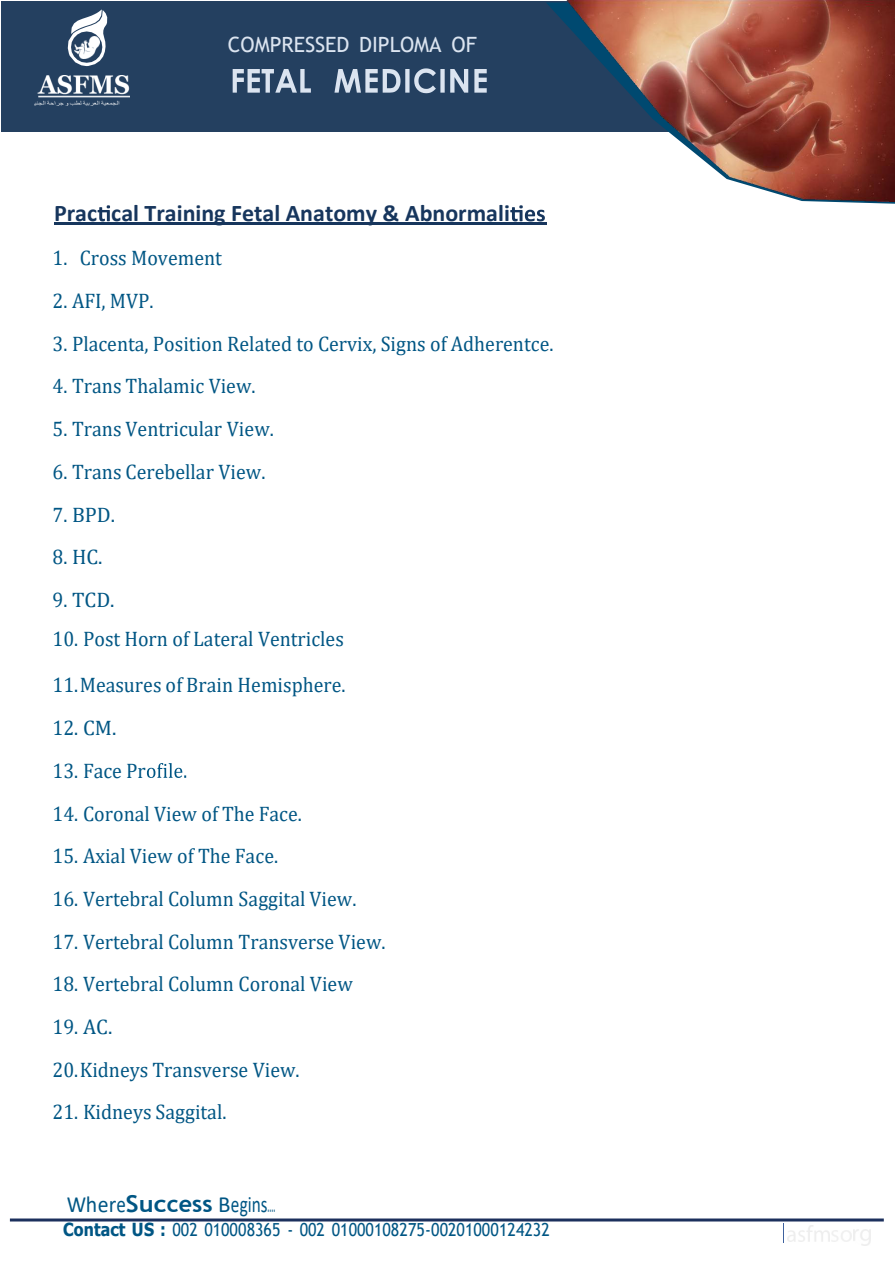
<style>
.page{position:relative;width:895px;height:1264px;background:#fff}
.page>*{position:absolute;margin:0;border:0;box-sizing:border-box;transform-origin:0 0}
.t1{font:700 24px "Calibri";color:#17365d}
.t2{font:23.25px "Calibri";letter-spacing:.005em;color:#005684;scale:.94 1}
.t3{font:21px/42.8px "Cambria";color:#005684;scale:.93 1}
.t4{font:21px "Trebuchet MS";color:#dbe4f0}
.t5{font:18px "Trebuchet MS";letter-spacing:.005em;color:#005684;scale:.89 1}
.s1{font-family:"Trebuchet MS";font-weight:700}
.s2{font-family:"Tahoma";font-weight:700}
</style>
<div class="page">
<svg style="left:783px;top:1224px;width:1px;height:19px"></svg>
<div style="left:10px;top:1218px;width:873px;height:3px;border:2px solid #1c305d"></div>
<div style="left:1px;top:1px;width:893px;height:131px;background:#244060"></div>
<img style="left:34px;top:75px;width:96px;height:31px">
<svg style="left:546px;top:2px;width:348px;height:202px"></svg>
<svg style="left:68px;top:9px;width:39px;height:57px"></svg>
<img style="left:74px;top:37px;width:26px;height:21px">
<img style="left:566px;top:1px;width:328px;height:200px">
<svg style="left:232px;top:68px;width:254px;height:25px"></svg>
<svg style="left:97px;top:205px;width:13px;height:16px"></svg>
<svg style="left:510px;top:205px;width:34px;height:16px"></svg>
<hr style="left:54px;top:222px;width:492px;height:3px;background:#17365d">
<svg style="left:147px;top:763px;width:39px;height:15px"></svg>
<p class="t4" style="left:228px;top:32px;width:250px">COMPRESSED DIPLOMA OF</p>
<p class="t1" style="left:54px;top:196px;width:457px">Prac cal Training Fetal Anatomy &amp; Abnormali</p>
<p class="t3" style="left:53px;top:237px;width:183px">1. Cross Movement</p>
<p class="t3" style="left:53px;top:279px;width:110px">2. AFI, MVP.</p>
<p class="t3" style="left:53px;top:322px;width:540px">3. Placenta, Position Related to Cervix, Signs of Adherentce.</p>
<p class="t3" style="left:53px;top:365px;width:220px">4. Trans Thalamic View.</p>
<p class="t3" style="left:53px;top:407px;width:239px">5. Trans Ventricular View.</p>
<p class="t3" style="left:53px;top:450px;width:230px">6. Trans Cerebellar View.</p>
<p class="t3" style="left:53px;top:493px;width:69px">7. BPD.</p>
<p class="t3" style="left:53px;top:536px;width:55px">8. HC.</p>
<p class="t3" style="left:53px;top:578px;width:68px">9. TCD.</p>
<p class="t3" style="left:53px;top:617px;width:315px">10. Post Horn of Lateral Ventricles</p>
<p class="t3" style="left:53px;top:664px;width:316px">11.Measures of Brain Hemisphere.</p>
<p class="t3" style="left:53px;top:706px;width:70px">12. CM.</p>
<p class="t3" style="left:53px;top:749px;width:102px">13. Face Pr</p>
<p class="t3" style="left:53px;top:792px;width:269px">14. Coronal View of The Face.</p>
<p class="t3" style="left:53px;top:834px;width:244px">15. Axial View of The Face.</p>
<p class="t3" style="left:53px;top:877px;width:328px">16. Vertebral Column Saggital View.</p>
<p class="t3" style="left:53px;top:920px;width:359px">17. Vertebral Column Transverse View.</p>
<p class="t3" style="left:53px;top:963px;width:324px">18. Vertebral Column Coronal View</p>
<p class="t3" style="left:53px;top:1005px;width:267px">19. AC.<br>20.Kidneys Transverse View.</p>
<p class="t3" style="left:53px;top:1091px;width:188px">21. Kidneys Saggital.</p>
<p class="t2" style="left:67px;top:1188px;width:223px">Where<span class="s1">Success</span> Begins. .</p>
<p class="t5" style="left:63px;top:1219px;width:548px"><span class="s2">Contact US :</span> 002 010008365 - 002 01000108275-00201000124232</p>
</div>
